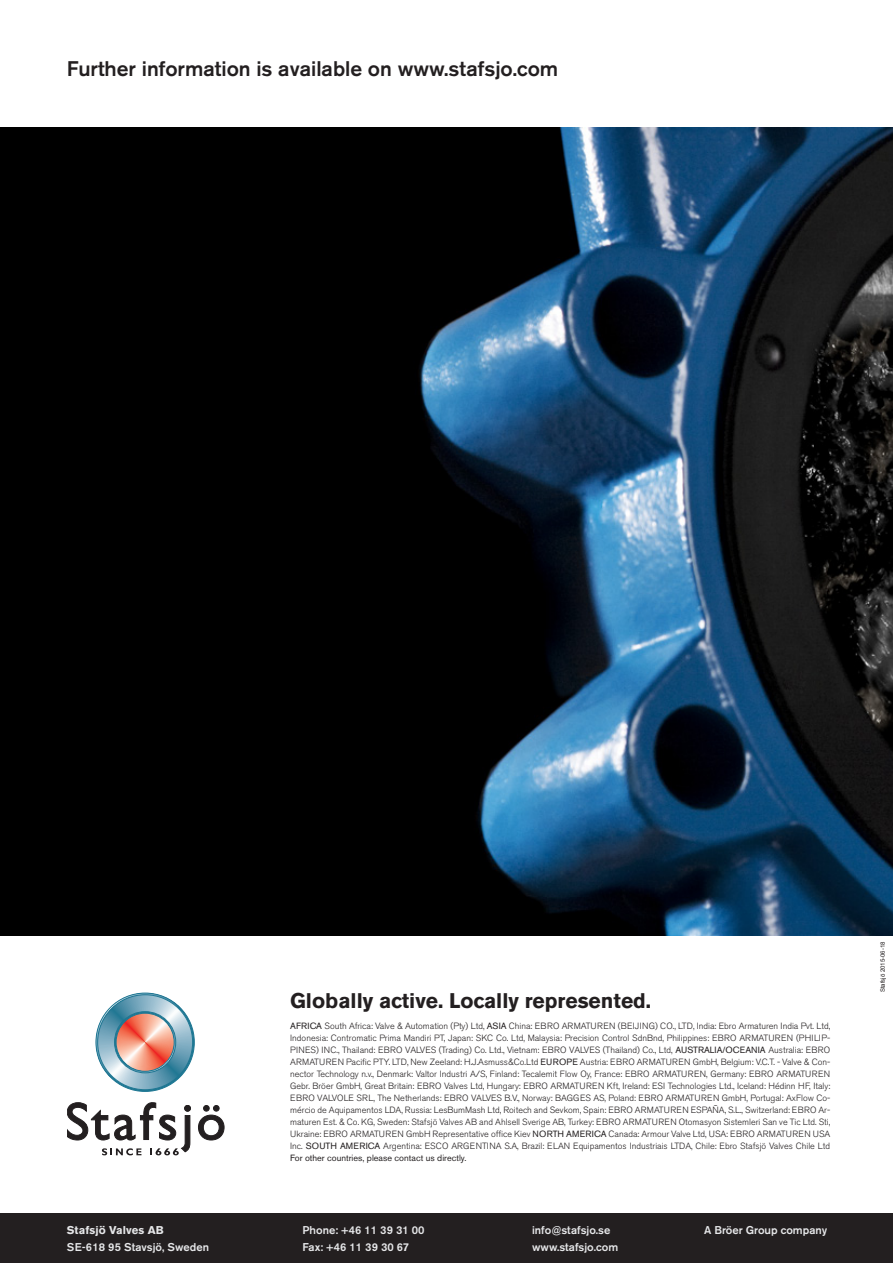
<style>
.page{position:relative;width:893px;height:1263px;background:#fff}
.page>*{position:absolute;margin:0;border:0;box-sizing:border-box;transform-origin:0 0}
.Brödtext_-_RUBRIK{font:500 21px "Akzidenz Grotesk BE";color:#231f20}
.Tabell_-_RUBRIK{font:700 21px "Akzidenz Grotesk BE";color:#231f20}
.Adress_field{font:500 11.25px "Akzidenz Grotesk BE";color:#e6e7e9}
.Adress_field-2{font:700 11.25px "Akzidenz Grotesk BE";letter-spacing:.01em;color:#e6e7e9}
.Brödtext{font:300 9px/12px "Akzidenz Grotesk BE";color:#231f20;text-align:justify}
.Brödtext_polska{font:6px "Arial";color:#231f20}
.s1{font-weight:400}
</style>
<div class="page">
<svg style="left:96px;top:993px;width:99px;height:99px"></svg>
<svg style="left:198px;top:1105px;width:26px;height:35px"></svg>
<svg style="left:67px;top:1102px;width:124px;height:53px"></svg>
<img style="left:0;top:128px;width:893px;height:807px">
<div style="left:0;top:1213px;width:893px;height:50px;background:#231f20"></div>
<p class="Brödtext_-_RUBRIK" style="left:67px;top:56px;width:493px">Further information is available on www.stafsjo.com</p>
<p class="Tabell_-_RUBRIK" style="left:290px;top:989px;width:362px">Globally active. Locally represented.</p>
<p class="Brödtext" style="left:290px;top:1020px;width:542px"><span class="s1">AFRICA</span> South Africa: Valve &amp; Automation (Pty) Ltd, <span class="s1">ASIA</span> China: EBRO ARMATUREN (BEIJING) CO., LTD, India: Ebro Armaturen India Pvt. Ltd, Indonesia: Contromatic Prima Mandiri PT, Japan: SKC Co. Ltd, Malaysia: Precision Control SdnBnd, Philippines: EBRO ARMATUREN (PHILIP-PINES) INC., Thailand: EBRO VALVES (Trading) Co. Ltd., Vietnam: EBRO VALVES (Thailand) Co., Ltd, <span class="s1">AUSTRALIA/OCEANIA</span> Australia: EBRO ARMATUREN Pacific PTY. LTD, New Zeeland: H.J.Asmuss&amp;Co.Ltd <span class="s1">EUROPE</span> Austria: EBRO ARMATUREN GmbH, Belgium: V.C.T. - Valve &amp; Con&shy;nector Technology n.v., Denmark: Valtor Industri A/S, Finland: Tecalemit Flow Oy, France: EBRO ARMATUREN, Germany: EBRO ARMATUREN Gebr. Bröer GmbH, Great Britain: EBRO Valves Ltd, Hungary: EBRO ARMATUREN Kft, Ireland: ESI Technologies Ltd., Iceland: Hédinn HF, Italy:<br>EBRO VALVOLE SRL, The Netherlands: EBRO VALVES B.V., Norway: BAGGES AS, Poland: EBRO ARMATUREN GmbH, Portugal: AxFlow Co&shy;mércio de Aquipamentos LDA, Russia: LesBumMash Ltd, Roitech and Sevkom, Spain: EBRO ARMATUREN ESPAÑA, S.L., Switzerland: EBRO Ar&shy;maturen Est. &amp; Co. KG, Sweden: Stafsjö Valves AB and Ahlsell Sverige AB, Turkey: EBRO ARMATUREN Otomasyon Sistemleri San ve Tic Ltd. Sti, Ukraine: EBRO ARMATUREN GmbH Representative office Kiev <span class="s1">NORTH AMERICA</span> Canada: Armour Valve Ltd, USA: EBRO ARMATUREN USA Inc. <span class="s1">SOUTH AMERICA</span> Argentina: ESCO ARGENTINA S.A, Brazil: ELAN Equipamentos Industriais LTDA, Chile: Ebro Stafsjö Valves Chile Ltd <span class="s1">For other countries, please contact us directly.</span></p>
<p class="Adress_field-2" style="left:67px;top:1224px;width:98px">Stafsjö Valves AB</p>
<p class="Adress_field" style="left:303px;top:1223px;width:124px">Phone: +46 11 39 31 00</p>
<p class="Adress_field" style="left:532px;top:1223px;width:80px">info@stafsjo.se</p>
<p class="Adress_field" style="left:704px;top:1223px;width:125px">A Bröer Group company</p>
<p class="Adress_field" style="left:67px;top:1240px;width:144px">SE-618 95 Stavsjö, Sweden</p>
<p class="Adress_field" style="left:303px;top:1240px;width:108px">Fax: +46 11 39 30 67</p>
<p class="Adress_field" style="left:532px;top:1240px;width:88px">www.stafsjo.com</p>
<p class="Brödtext_polska" style="left:879px;top:992px;width:52px;rotate:-90deg">Stafsjö 2015-06-18</p>
</div>
